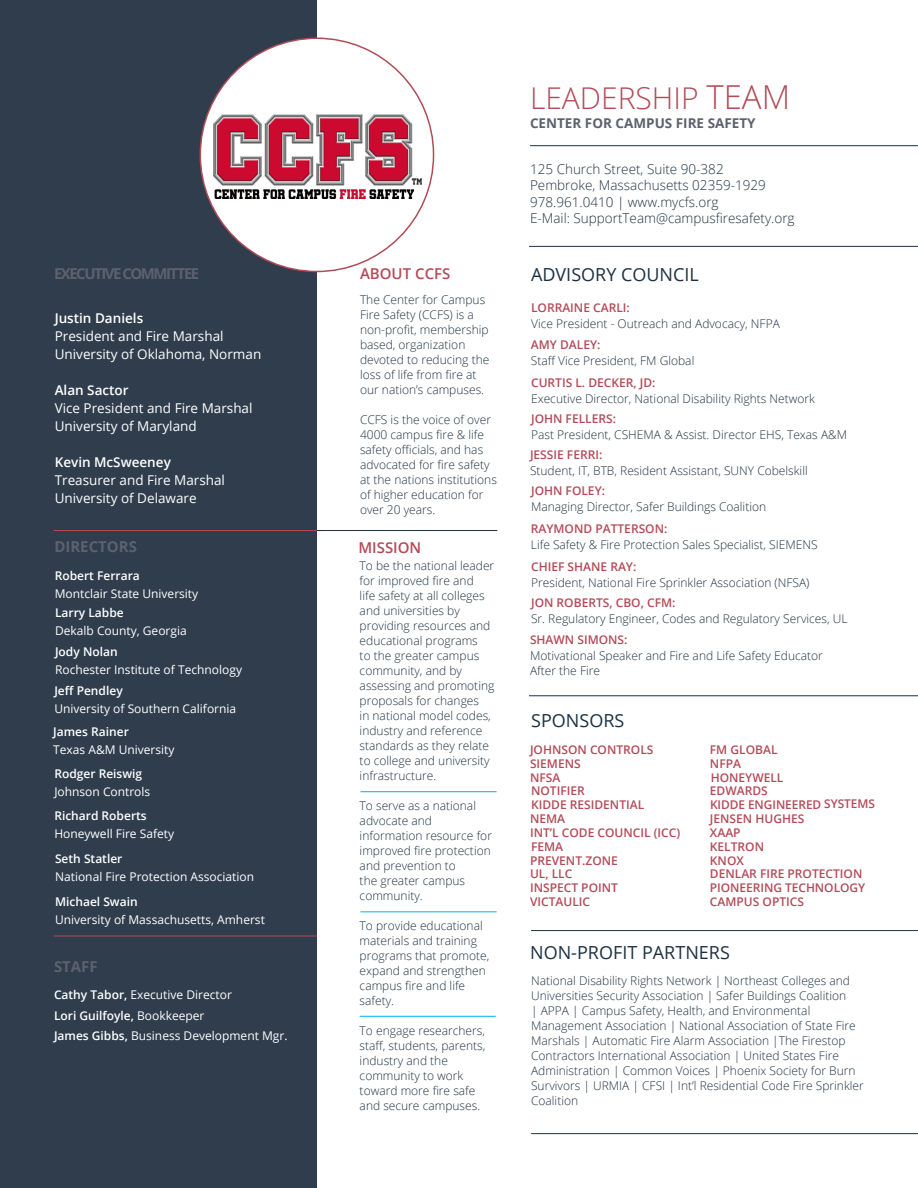
<style>
.page{position:relative;width:918px;height:1188px;background:#fff}
.page>*{position:absolute;margin:0;border:0;box-sizing:border-box;transform-origin:0 0}
.t1{font:300 30px "Open Sans";color:#b34a57}
.Kopfzeile_Hauptseite{font:18px "Open Sans";color:#1d3142}
.Unterüberschrift_Sta{font:700 15px "Open Sans";letter-spacing:-.1em;color:#5d616e}
.Datum{font:600 15px "Open Sans";color:#b34a57}
.Unterüberschrift_Sta-2{font:700 15px "Open Sans";color:#5d616e}
.Haupttext_linke_Seit{font:13.5px/18px "Open Sans";color:#fff}
.t2{font:300 13.5px/16.2px "Open Sans";color:#1d3142}
.t3{font:700 13.5px "Open Sans";color:#5d616e}
.Text_Hauptseite{font:300 12px/15px "Open Sans";color:#1d3142}
.Haupttext_linke_Seit-2{font:12px/18px "Open Sans";color:#fff}
.Unterüberschrift_Hau{font:600 12px "Open Sans";color:#b34a57}
.Haupttext_linke_Seit-3{font:600 12px "Open Sans";color:#fff}
.Unterüberschrift_Hau-2{font:600 12px "Open Sans";letter-spacing:-.02em;color:#b34a57}
.s1{font-weight:600}
.s2{font-weight:400}
.s3{font-size:33px}
</style>
<div class="page">
<div style="left:0;top:0;width:317px;height:1188px;background:#2f3d4d"></div>
<div style="left:200px;top:38px;width:234px;height:233px;background:#fff;border-radius:50%"></div>
<img style="left:213px;top:114px;width:209px;height:84px">
<hr style="left:530px;top:145px;width:388px;height:1px;background:#1d3142">
<hr style="left:531px;top:1133px;width:387px;height:1px;background:#1d3142">
<hr style="left:531px;top:930px;width:387px;height:1px;background:#1d3142">
<hr style="left:529px;top:695px;width:389px;height:1px;background:#1d3142">
<hr style="left:529px;top:246px;width:389px;height:1px;background:#1d3142">
<hr style="left:54px;top:936px;width:263px;height:1px;background:#b34a57">
<hr style="left:54px;top:530px;width:270px;height:1px;background:#b34a57">
<hr style="left:360px;top:791px;width:137px;height:1px;background:#00aeef">
<hr style="left:360px;top:912px;width:137px;height:1px;background:#00aeef">
<hr style="left:360px;top:1016px;width:136px;height:1px;background:#00aeef">
<hr style="left:317px;top:530px;width:180px;height:1px;background:#1d3142">
<p class="Unterüberschrift_Sta" style="left:54px;top:263px;width:147px">EXECUTIVE COMMITTEE</p>
<p class="Datum" style="left:360px;top:263px;width:92px">ABOUT CCFS</p>
<p class="Haupttext_linke_Seit" style="left:55px;top:309px;width:208px"><span class="s1">Justin Daniels<br></span>President and Fire Marshal<br>University of Oklahoma, Norman</p>
<p class="Haupttext_linke_Seit" style="left:55px;top:381px;width:199px"><span class="s1">Alan Sactor<br></span>Vice President and Fire Marshal<br>University of Maryland</p>
<p class="Haupttext_linke_Seit" style="left:55px;top:453px;width:172px"><span class="s1">Kevin McSweeney<br></span>Treasurer and Fire Marshal<br>University of Delaware</p>
<p class="Unterüberschrift_Sta-2" style="left:54px;top:536px;width:84px">DIRECTORS</p>
<p class="Haupttext_linke_Seit-3" style="left:55px;top:567px;width:87px">Robert Ferrara</p>
<p class="Haupttext_linke_Seit-2" style="left:55px;top:584px;width:145px">Montclair State University</p>
<p class="Haupttext_linke_Seit-3" style="left:55px;top:604px;width:70px">Larry Labbe</p>
<p class="Haupttext_linke_Seit-2" style="left:55px;top:621px;width:133px">Dekalb County, Georgia</p>
<p class="Haupttext_linke_Seit-2" style="left:55px;top:642px;width:188px"><span class="s1">Jody Nolan<br></span>Rochester Institute of Technology</p>
<p class="Haupttext_linke_Seit-2" style="left:54px;top:681px;width:183px"><span class="s1">Jeff Pendley<br></span>University of Southern California</p>
<p class="Haupttext_linke_Seit-2" style="left:53px;top:722px;width:123px"><span class="s1">James Rainer<br></span>Texas A&amp;M University</p>
<p class="Haupttext_linke_Seit-2" style="left:54px;top:764px;width:97px"><span class="s1">Rodger Reiswig<br></span>Johnson Controls</p>
<p class="Haupttext_linke_Seit-2" style="left:54px;top:807px;width:121px"><span class="s1">Richard Roberts<br></span>Honeywell Fire Safety</p>
<p class="Haupttext_linke_Seit-2" style="left:55px;top:850px;width:201px"><span class="s1">Seth Statler<br></span>National Fire Protection Association</p>
<p class="Haupttext_linke_Seit-2" style="left:55px;top:892px;width:211px"><span class="s1">Michael Swain<br></span>University of Massachusetts, Amherst</p>
<p class="Unterüberschrift_Sta" style="left:54px;top:956px;width:45px">STAFF</p>
<p class="Haupttext_linke_Seit-2" style="left:54px;top:986px;width:179px"><span class="s1">Cathy Tabor,</span> Executive Director</p>
<p class="Haupttext_linke_Seit-3" style="left:54px;top:1008px;width:152px">Lori Guilfoyle, <span class="s2">Bookkeeper</span></p>
<p class="Haupttext_linke_Seit-2" style="left:54px;top:1027px;width:235px"><span class="s1">James Gibbs,</span> Business Development Mgr.</p>
<p class="Text_Hauptseite" style="left:360px;top:292px;width:131px">The Center for Campus<br>Fire Safety (CCFS) is a non-profit, membership based, organization devoted to reducing the loss of life from fire at our nation’s campuses.</p>
<p class="Text_Hauptseite" style="left:360px;top:412px;width:138px">CCFS is the voice of over<br>4000 campus fire &amp; life safety officials, and has advocated for fire safety at the nations institutions of higher education for over 20 years.</p>
<p class="Datum" style="left:358px;top:537px;width:65px">MISSION</p>
<p class="Text_Hauptseite" style="left:360px;top:558px;width:136px">To be the national leader for improved fire and<br>life safety at all colleges and universities by providing resources and educational programs<br>to the greater campus community, and by assessing and promoting proposals for changes<br>in national model codes, industry and reference standards as they relate to college and university infrastructure.</p>
<p class="Text_Hauptseite" style="left:360px;top:798px;width:134px">To serve as a national advocate and information resource for improved fire protection and prevention to<br>the greater campus community.</p>
<p class="Text_Hauptseite" style="left:360px;top:918px;width:131px">To provide educational materials and training programs that promote, expand and strengthen campus fire and life safety.</p>
<p class="Text_Hauptseite" style="left:360px;top:1023px;width:127px">To engage researchers, staff, students, parents, industry and the community to work toward more fire safe and secure campuses.</p>
<h1 class="t1" style="left:530px;top:77px;width:262px">LEADERSHIP <span class="s3">TEAM</span></h1>
<p class="t3" style="left:530px;top:113px;width:227px">CENTER FOR CAMPUS FIRE SAFETY</p>
<p class="t2" style="left:530px;top:161px;width:266px">125 Church Street, Suite 90-382<br>Pembroke, Massachusetts 02359-1929<br>978.961.0410 | www.mycfs.org<br>E-Mail: SupportTeam@campusfiresafety.org</p>
<p class="Kopfzeile_Hauptseite" style="left:531px;top:262px;width:169px">ADVISORY COUNCIL</p>
<p class="Unterüberschrift_Hau" style="left:531px;top:300px;width:100px">LORRAINE CARLI:</p>
<p class="Text_Hauptseite" style="left:531px;top:316px;width:250px">Vice President - Outreach and Advocacy, NFPA</p>
<p class="Unterüberschrift_Hau" style="left:531px;top:336px;width:71px">AMY DALEY:</p>
<p class="Text_Hauptseite" style="left:531px;top:353px;width:165px">Staff Vice President, FM Global</p>
<p class="Unterüberschrift_Hau" style="left:531px;top:374px;width:126px">CURTIS L. DECKER, JD:</p>
<p class="Text_Hauptseite" style="left:531px;top:390px;width:285px">Executive Director, National Disability Rights Network</p>
<p class="Unterüberschrift_Hau" style="left:531px;top:410px;width:86px">JOHN FELLERS:</p>
<p class="Text_Hauptseite" style="left:531px;top:427px;width:318px">Past President, CSHEMA &amp; Assist. Director EHS, Texas A&amp;M</p>
<p class="Unterüberschrift_Hau" style="left:530px;top:447px;width:74px">JESSIE FERRI:</p>
<p class="Text_Hauptseite" style="left:530px;top:463px;width:279px">Student, IT, BTB, Resident Assistant, SUNY Cobelskill</p>
<p class="Unterüberschrift_Hau" style="left:531px;top:483px;width:75px">JOHN FOLEY:</p>
<p class="Text_Hauptseite" style="left:531px;top:499px;width:237px">Managing Director, Safer Buildings Coalition</p>
<p class="Unterüberschrift_Hau" style="left:531px;top:520px;width:138px">RAYMOND PATTERSON:</p>
<p class="Text_Hauptseite" style="left:531px;top:537px;width:288px">Life Safety &amp; Fire Protection Sales Specialist, SIEMENS</p>
<p class="Unterüberschrift_Hau" style="left:531px;top:558px;width:107px">CHIEF SHANE RAY:</p>
<p class="Text_Hauptseite" style="left:531px;top:574px;width:280px">President, National Fire Sprinkler Association (NFSA)</p>
<p class="Unterüberschrift_Hau" style="left:531px;top:594px;width:146px">JON ROBERTS, CBO, CFM:</p>
<p class="Text_Hauptseite" style="left:531px;top:611px;width:318px">Sr. Regulatory Engineer, Codes and Regulatory Services, UL</p>
<p class="Unterüberschrift_Hau" style="left:530px;top:632px;width:99px">SHAWN SIMONS:</p>
<p class="Text_Hauptseite" style="left:530px;top:648px;width:294px">Motivational Speaker and Fire and Life Safety Educator<br>After the Fire</p>
<p class="Kopfzeile_Hauptseite" style="left:531px;top:708px;width:95px">SPONSORS</p>
<p class="Unterüberschrift_Hau" style="left:530px;top:741px;width:125px">JOHNSON CONTROLS</p>
<p class="Unterüberschrift_Hau" style="left:710px;top:741px;width:69px">FM GLOBAL</p>
<p class="Unterüberschrift_Hau" style="left:530px;top:755px;width:52px">SIEMENS</p>
<p class="Unterüberschrift_Hau" style="left:710px;top:755px;width:33px">NFPA</p>
<p class="Unterüberschrift_Hau" style="left:530px;top:769px;width:32px">NFSA</p>
<p class="Unterüberschrift_Hau" style="left:531px;top:783px;width:55px">NOTIFIER</p>
<p class="Unterüberschrift_Hau" style="left:710px;top:783px;width:59px">EDWARDS</p>
<p class="Unterüberschrift_Hau-2" style="left:710px;top:796px;width:167px">KIDDE ENGINEERED SYSTEMS</p>
<p class="Unterüberschrift_Hau" style="left:530px;top:810px;width:37px">NEMA</p>
<p class="Unterüberschrift_Hau" style="left:710px;top:810px;width:96px">JENSEN HUGHES</p>
<p class="Unterüberschrift_Hau" style="left:711px;top:769px;width:74px">HONEYWELL</p>
<p class="Unterüberschrift_Hau" style="left:531px;top:797px;width:115px">KIDDE RESIDENTIAL</p>
<p class="Unterüberschrift_Hau" style="left:530px;top:824px;width:152px">INT’L CODE COUNCIL (ICC)</p>
<p class="Unterüberschrift_Hau" style="left:710px;top:824px;width:32px">XAAP</p>
<p class="Unterüberschrift_Hau" style="left:530px;top:852px;width:89px">PREVENT.ZONE</p>
<p class="Unterüberschrift_Hau" style="left:710px;top:838px;width:56px">KELTRON</p>
<p class="Unterüberschrift_Hau" style="left:710px;top:852px;width:35px">KNOX</p>
<p class="Unterüberschrift_Hau" style="left:531px;top:838px;width:34px">FEMA</p>
<p class="Unterüberschrift_Hau" style="left:530px;top:866px;width:44px">UL, LLC</p>
<p class="Unterüberschrift_Hau" style="left:710px;top:866px;width:154px">DENLAR FIRE PROTECTION</p>
<p class="Unterüberschrift_Hau" style="left:530px;top:880px;width:89px">INSPECT POINT</p>
<p class="Unterüberschrift_Hau" style="left:530px;top:893px;width:62px">VICTAULIC</p>
<p class="Unterüberschrift_Hau" style="left:710px;top:893px;width:96px">CAMPUS OPTICS</p>
<p class="Unterüberschrift_Hau" style="left:710px;top:880px;width:157px">PIONEERING TECHNOLOGY</p>
<p class="Kopfzeile_Hauptseite" style="left:530px;top:940px;width:201px">NON-PROFIT PARTNERS</p>
<p class="Text_Hauptseite" style="left:531px;top:973px;width:334px">National Disability Rights Network | Northeast Colleges and Universities Security Association | Safer Buildings Coalition<br>| APPA | Campus Safety, Health, and Environmental Management Association | National Association of State Fire Marshals | Automatic Fire Alarm Association |The Firestop Contractors International Association | United States Fire Administration | Common Voices | Phoenix Society for Burn Survivors | URMIA | CFSI | Int’l Residential Code Fire Sprinkler Coalition</p>
</div>
